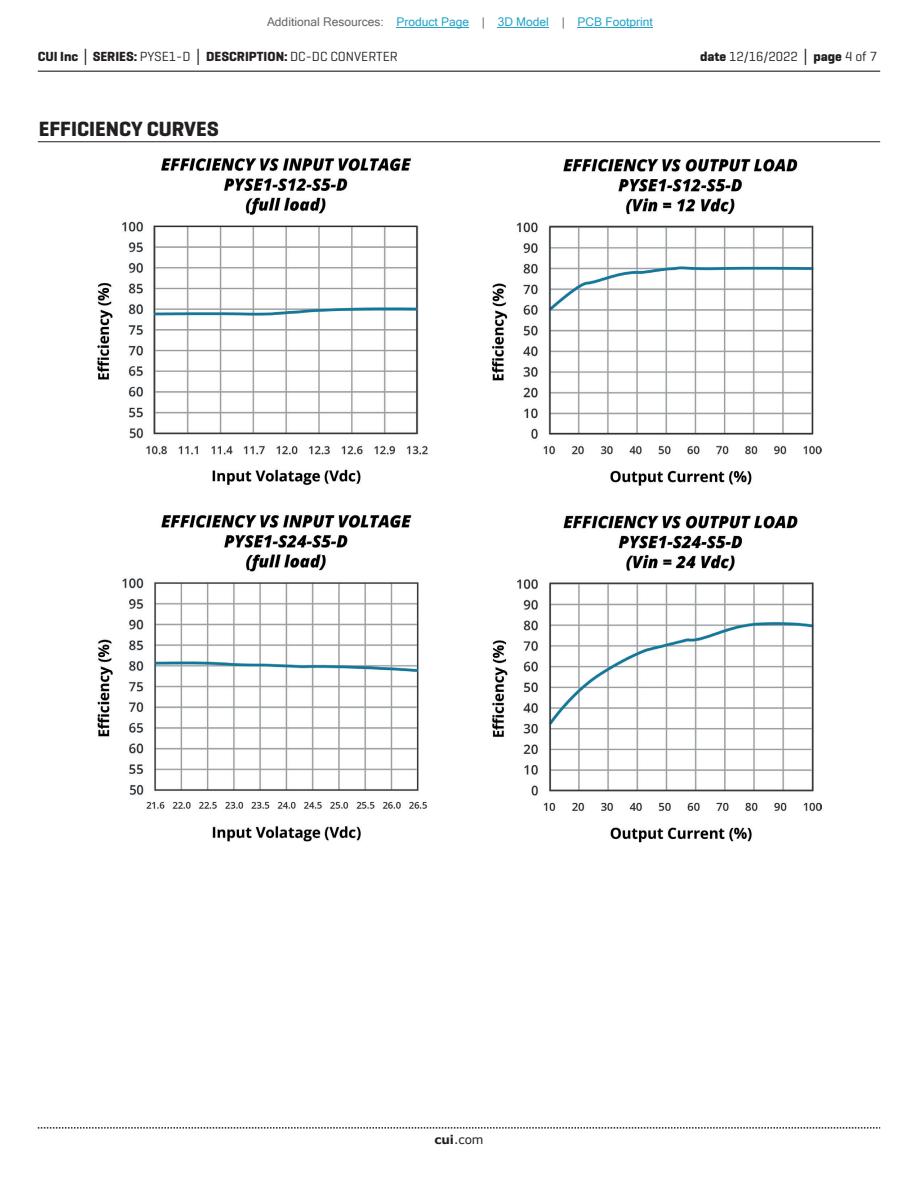
<style>
.page{position:relative;width:918px;height:1188px;background:#fff}
.page>*{position:absolute;margin:0;border:0;box-sizing:border-box;transform-origin:0 0}
.t1{font:700 21px "Geogrotesque";color:#231f20}
.t2{font:700 13.5px "Geogrotesque";color:#231f20}
.t3{font:13.5px "Geogrotesque";color:#231f20}
.t4{font:12px "Microsoft Sans Serif";color:#23a4c6}
.t5{font:12px "Verdana";color:#231f20}
.s1{color:#63676b}
.s2{font-family:"Verdana"}
.s3{font-weight:400}
.s4{font-weight:700}
.s5{font-family:"Verdana";font-weight:700}
</style>
<div class="page">
<hr style="left:38px;top:71px;width:842px;height:1px;background:#231f20">
<svg style="left:38px;top:1127px;width:842px;height:2px"></svg>
<hr style="left:38px;top:141px;width:842px;height:1px;background:#231f20">
<img style="left:97px;top:158px;width:725px;height:684px">
<hr style="left:397px;top:27px;width:72px;height:1px;background:#23a4c6">
<hr style="left:498px;top:27px;width:51px;height:1px;background:#23a4c6">
<hr style="left:578px;top:27px;width:75px;height:1px;background:#23a4c6">
<p class="t4" style="left:267px;top:15px;width:387px"><span class="s1">Additional Resources:</span> Product Page <span class="s1">|</span> 3D Model <span class="s1">|</span> PCB Footprint</p>
<p class="t2" style="left:38px;top:48px;width:362px">CUI Inc <span class="s2">│</span> SERIES: <span class="s3">PYSE1-D</span> <span class="s2">│</span> DESCRIPTION: <span class="s3">DC-DC CONVERTER</span></p>
<p class="t3" style="left:700px;top:48px;width:179px"><span class="s4">date</span> 12/16/2022 <span class="s5">│</span> <span class="s4">page</span> 4 of 7</p>
<h1 class="t1" style="left:39px;top:116px;width:181px">EFFICIENCY CURVES</h1>
<p class="t5" style="left:434px;top:1131px;width:51px"><span class="s4">cui</span>.com</p>
</div>
